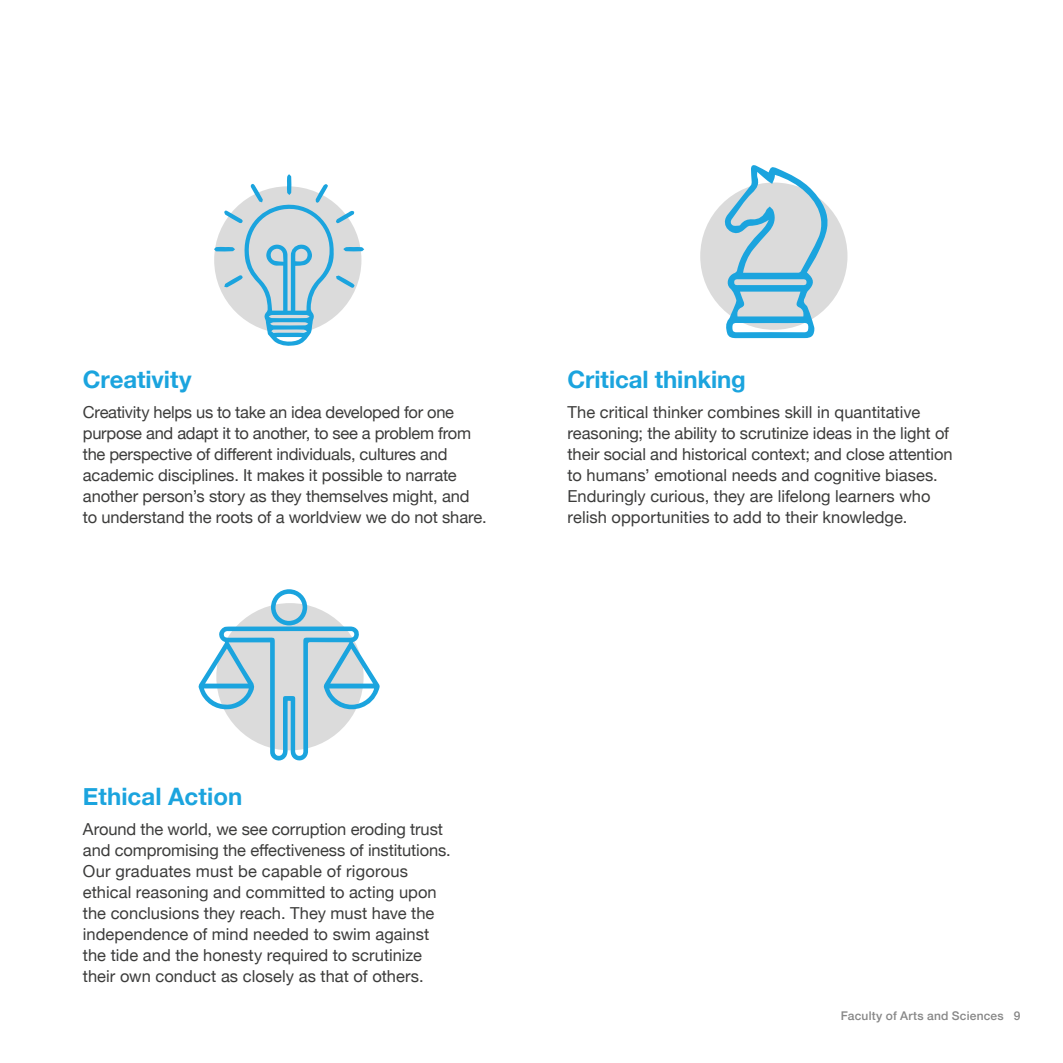
<style>
.page{position:relative;width:1063px;height:1063px;background:#fff}
.page>*{position:absolute;margin:0;border:0;box-sizing:border-box;transform-origin:0 0}
.t1{font:700 24px "Helvetica Neue";letter-spacing:-.005em;color:#1ba4de}
.t2{font:16.5px/21px "Helvetica Neue";letter-spacing:-.005em;color:#3c3c3b}
.t3{font:500 12px "Helvetica Neue";letter-spacing:.015em;color:#878787}
</style>
<div class="page">
<div style="left:700px;top:183px;width:148px;height:147px;background:#dbdbdb;border-radius:50%"></div>
<svg style="left:724px;top:165px;width:106px;height:173px"></svg>
<svg style="left:214px;top:174px;width:150px;height:172px"></svg>
<svg style="left:198px;top:589px;width:182px;height:172px"></svg>
<h1 class="t1" style="left:83px;top:361px;width:110px">Creativity</h1>
<p class="t2" style="left:83px;top:402px;width:405px">Creativity helps us to take an idea developed for one purpose and adapt it to another, to see a problem from the perspective of different individuals, cultures and academic disciplines. It makes it possible to narrate another person’s story as they themselves might, and to understand the roots of a worldview we do not share.</p>
<h1 class="t1" style="left:568px;top:361px;width:180px">Critical thinking</h1>
<p class="t2" style="left:568px;top:402px;width:387px">The critical thinker combines skill in quantitative reasoning; the ability to scrutinize ideas in the light of their social and historical context; and close attention to humans’ emotional needs and cognitive biases.<br>Enduringly curious, they are lifelong learners who relish opportunities to add to their knowledge.</p>
<h1 class="t1" style="left:83px;top:778px;width:161px">Ethical Action</h1>
<p class="t2" style="left:83px;top:819px;width:369px">Around the world, we see corruption eroding trust and compromising the effectiveness of institutions.<br>Our graduates must be capable of rigorous ethical reasoning and committed to acting upon the conclusions they reach. They must have the independence of mind needed to swim against the tide and the honesty required to scrutinize their own conduct as closely as that of others.</p>
<p class="t3" style="left:841px;top:1007px;width:181px">Faculty of Arts and Sciences 9</p>
</div>
